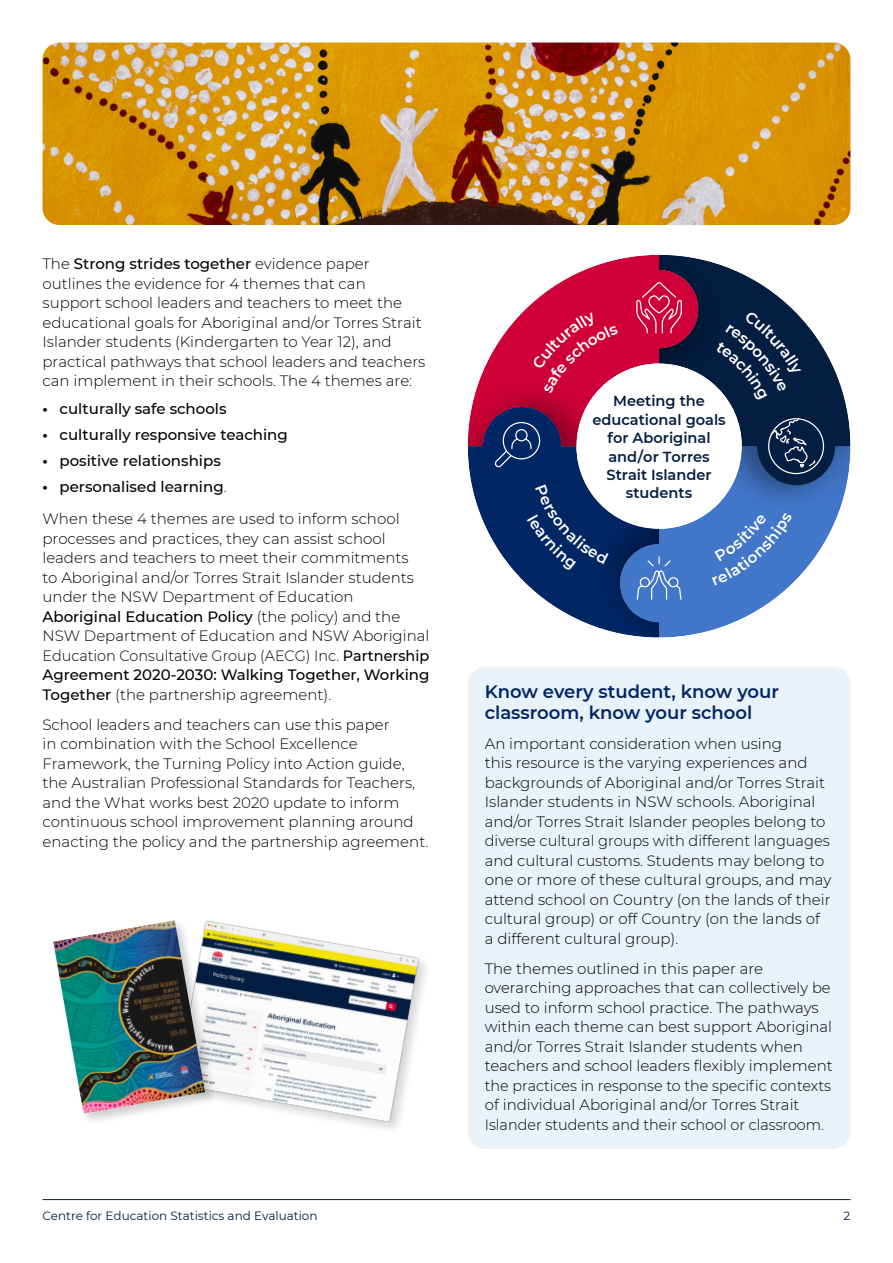
<style>
.page{position:relative;width:893px;height:1263px;background:#fff}
.page>*{position:absolute;margin:0;border:0;box-sizing:border-box;transform-origin:0 0}
.H3_Know_every_studen{font:600 18px/21px "Montserrat";color:#002664}
.Body_text{font:300 15px/19.5px "Montserrat";color:#000}
.Know_every_student_b{font:300 15px/19.5px "Montserrat";color:#000}
.t1{font:500 15px "Montserrat";color:#000}
.t2{font:600 14.55px/18.5px "Montserrat";color:#041e42;text-align:center}
.t3{font:12px "Montserrat";color:#041e42}
.s1{font-weight:500}
.s2{font-weight:700}
.s3{font-weight:300}
</style>
<div class="page">
<hr style="left:43px;top:1199px;width:807px;height:1px;background:#041e42">
<div style="left:468px;top:667px;width:382px;height:482px;background:#e9f1f9;border-radius:18px"></div>
<svg style="left:217px;top:922px;width:202px;height:201px"></svg>
<div style="left:51px;top:918px;width:166px;height:208px;background:#000;opacity:.2"></div>
<img style="left:53px;top:920px;width:152px;height:193px">
<img style="left:43px;top:43px;width:807px;height:182px">
<svg style="left:468px;top:255px;width:382px;height:382px"></svg>
<p class="Body_text" style="left:43px;top:254px;width:384px">The <span class="s1">Strong strides together</span> evidence paper outlines the evidence for 4 themes that can support school leaders and teachers to meet the educational goals for Aboriginal and/or Torres Strait Islander students (Kindergarten to Year 12), and practical pathways that school leaders and teachers can implement in their schools. The 4 themes are:</p>
<p class="t1" style="left:43px;top:398px;width:186px"><span class="s2">•</span> culturally safe schools</p>
<p class="t1" style="left:43px;top:424px;width:247px"><span class="s2">•</span> culturally responsive teaching</p>
<p class="t1" style="left:43px;top:450px;width:180px"><span class="s2">•</span> positive relationships</p>
<p class="t1" style="left:43px;top:476px;width:186px"><span class="s2">•</span> personalised learning<span class="s3">.</span></p>
<p class="Body_text" style="left:43px;top:509px;width:388px">When these 4 themes are used to inform school processes and practices, they can assist school leaders and teachers to meet their commitments<br>to Aboriginal and/or Torres Strait Islander students under the NSW Department of Education <span class="s1">Aboriginal Education Policy</span> (the policy) and the NSW Department of Education and NSW Aboriginal Education Consultative Group (AECG) Inc. <span class="s1">Partnership Agreement 2020‑2030: Walking Together, Working Together</span> (the partnership agreement).</p>
<p class="Body_text" style="left:43px;top:714px;width:387px">School leaders and teachers can use this paper<br>in combination with the School Excellence Framework, the Turning Policy into Action guide, the Australian Professional Standards for Teachers, and the What works best 2020 update to inform continuous school improvement planning around enacting the policy and the partnership agreement.</p>
<p class="t2" style="left:592px;top:391px;width:135px">Meeting the educational goals for Aboriginal and/or Torres<br>Strait Islander students</p>
<h3 class="H3_Know_every_studen" style="left:485px;top:680px;width:296px">Know every student, know your classroom, know your school</h3>
<p class="Know_every_student_b" style="left:485px;top:733px;width:348px">An important consideration when using<br>this resource is the varying experiences and backgrounds of Aboriginal and/or Torres Strait Islander students in NSW schools. Aboriginal and/or Torres Strait Islander peoples belong to diverse cultural groups with different languages and cultural customs. Students may belong to one or more of these cultural groups, and may attend school on Country (on the lands of their cultural group) or off Country (on the lands of a different cultural group).</p>
<p class="Know_every_student_b" style="left:485px;top:958px;width:349px">The themes outlined in this paper are overarching approaches that can collectively be used to inform school practice. The pathways within each theme can best support Aboriginal and/or Torres Strait Islander students when teachers and school leaders flexibly implement the practices in response to the specific contexts of individual Aboriginal and/or Torres Strait Islander students and their school or classroom.</p>
<p class="t3" style="left:43px;top:1208px;width:277px">Centre for Education Statistics and Evaluation</p>
<p class="t3" style="left:844px;top:1208px;width:8px">2</p>
</div>
